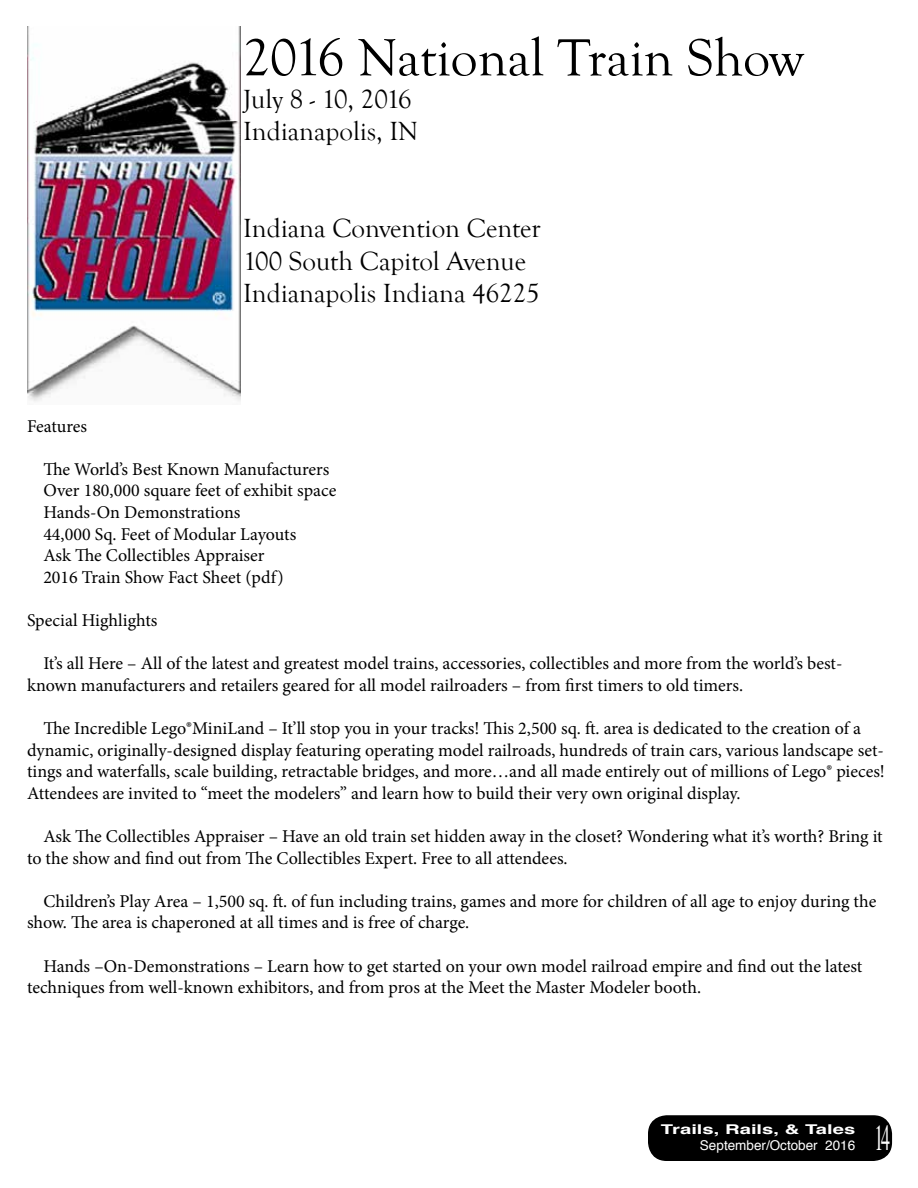
<style>
.page{position:relative;width:918px;height:1188px;background:#fff}
.page>*{position:absolute;margin:0;border:0;box-sizing:border-box;transform-origin:0 0}
.t1{font:54px "Goudy Old Style T";color:#000}
.t2{font:36px "Times";color:#fff;scale:.5 1}
.t3{font:27px/32.4px "Goudy Old Style T";color:#000}
.t4{font:18px/21.6px "Minion Pro";color:#000}
.t5{font:13.5px "Helvetica";color:#fff}
.t6{font:700 13.5px "Helvetica";color:#fff;scale:1.5 1}
</style>
<div class="page">
<div style="left:649px;top:1116px;width:242px;height:44px;background:#000;border-radius:18px"></div>
<div style="left:648px;top:1115px;width:244px;height:46px;border:2px solid #000;border-radius:18px"></div>
<img style="left:27px;top:27px;width:213px;height:375px">
<h1 class="t1" style="left:243px;top:28px;width:562px">2016 National Train Show</h1>
<h3 class="t3" style="left:243px;top:83px;width:177px">July 8 - 10, 2016<br>Indianapolis, IN</h3>
<h3 class="t3" style="left:243px;top:213px;width:299px">Indiana Convention Center<br>100 South Capitol Avenue<br>Indianapolis Indiana 46225</h3>
<p class="t4" style="left:27px;top:415px;width:62px">Features</p>
<p class="t4" style="left:43px;top:458px;width:295px">The World’s Best Known Manufacturers Over 180,000 square feet of exhibit space Hands-On Demonstrations<br>44,000 Sq. Feet of Modular Layouts<br>Ask The Collectibles Appraiser<br>2016 Train Show Fact Sheet (pdf)</p>
<p class="t4" style="left:27px;top:610px;width:132px">Special Highlights</p>
<p class="t4" style="left:27px;top:653px;width:817px;text-indent:16px">It’s all Here – All of the latest and greatest model trains, accessories, collectibles and more from the world’s best&shy;known manufacturers and retailers geared for all model railroaders – from first timers to old timers.</p>
<p class="t4" style="left:27px;top:718px;width:859px;text-indent:16px">The Incredible Lego®MiniLand – It’ll stop you in your tracks! This 2,500 sq. ft. area is dedicated to the creation of a dynamic, originally-designed display featuring operating model railroads, hundreds of train cars, various landscape set&shy;tings and waterfalls, scale building, retractable bridges, and more…and all made entirely out of millions of Lego® pieces!<br>Attendees are invited to “meet the modelers” and learn how to build their very own original display.</p>
<p class="t4" style="left:27px;top:826px;width:857px;text-indent:16px">Ask The Collectibles Appraiser – Have an old train set hidden away in the closet? Wondering what it’s worth? Bring it to the show and find out from The Collectibles Expert. Free to all attendees.</p>
<p class="t4" style="left:27px;top:890px;width:851px;text-indent:16px">Children’s Play Area – 1,500 sq. ft. of fun including trains, games and more for children of all age to enjoy during the show. The area is chaperoned at all times and is free of charge.</p>
<p class="t4" style="left:27px;top:955px;width:837px;text-indent:16px">Hands –On-Demonstrations – Learn how to get started on your own model railroad empire and find out the latest techniques from well-known exhibitors, and from pros at the Meet the Master Modeler booth.</p>
<p class="t6" style="left:661px;top:1118px;width:131px">Trails, Rails, &amp; Tales</p>
<p class="t5" style="left:700px;top:1135px;width:157px">September/October 2016</p>
<h2 class="t2" style="left:874px;top:1115px;width:33px">14</h2>
</div>
